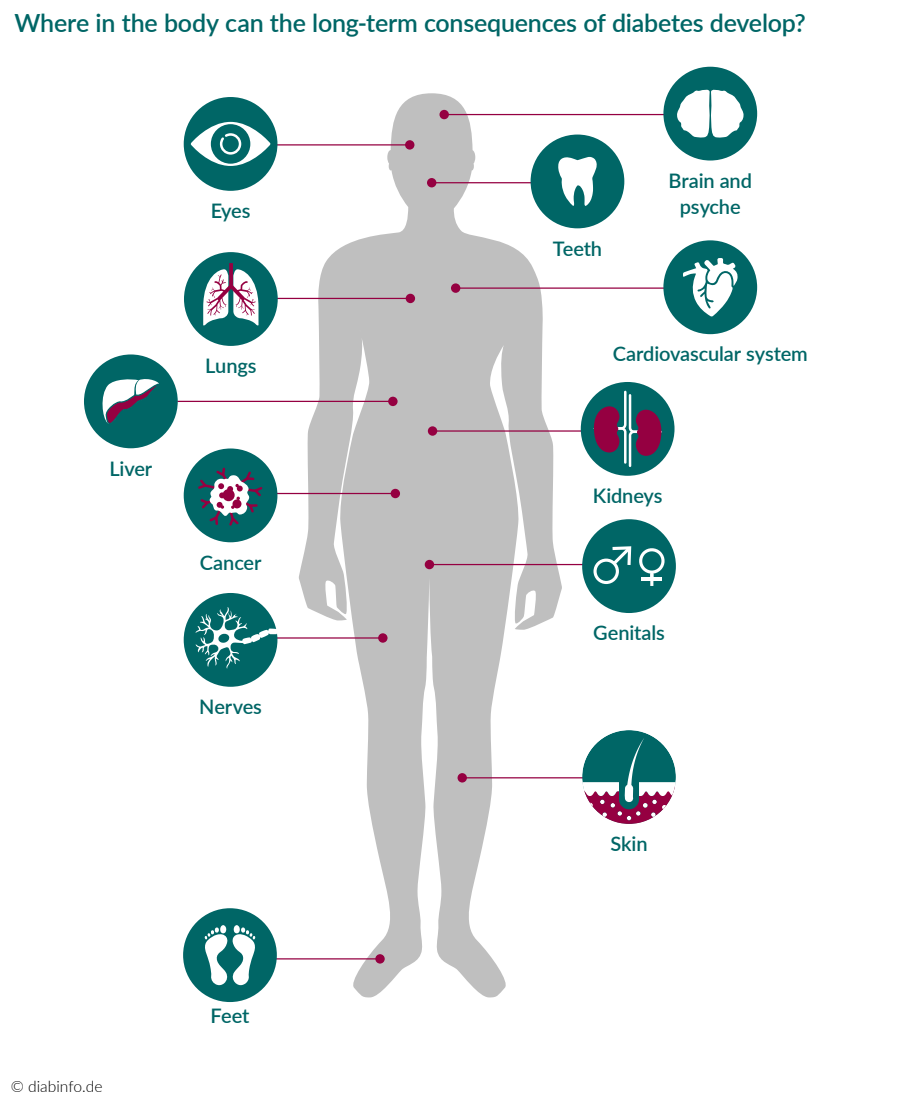
<style>
.page{position:relative;width:900px;height:1103px;background:#fff}
.page>*{position:absolute;margin:0;border:0;box-sizing:border-box;transform-origin:0 0}
.t1{font:600 25px "Lato";letter-spacing:-.01em;color:#066}
.t2{font:600 20px/26.2px "Lato";letter-spacing:-.01em;color:#066;text-align:center}
.t3{font:300 15.62px "Lato";color:#000}
</style>
<div class="page">
<svg style="left:298px;top:93px;width:265px;height:904px;fill:#bfbfbf"></svg>
<hr style="left:245px;top:144px;width:165px;height:1px;background:#950041">
<div style="left:405px;top:140px;width:9px;height:9px;background:#950041;border-radius:50%"></div>
<hr style="left:431px;top:182px;width:140px;height:1px;background:#950041">
<div style="left:427px;top:178px;width:9px;height:9px;background:#950041;border-radius:50%"></div>
<hr style="left:251px;top:298px;width:160px;height:1px;background:#950041">
<div style="left:406px;top:294px;width:9px;height:9px;background:#950041;border-radius:50%"></div>
<hr style="left:177px;top:400px;width:216px;height:2px;background:#950041">
<div style="left:388px;top:396px;width:10px;height:10px;background:#950041;border-radius:50%"></div>
<hr style="left:223px;top:637px;width:160px;height:1px;background:#950041">
<div style="left:378px;top:633px;width:10px;height:9px;background:#950041;border-radius:50%"></div>
<hr style="left:455px;top:287px;width:221px;height:2px;background:#950041">
<div style="left:451px;top:283px;width:9px;height:10px;background:#950041;border-radius:50%"></div>
<hr style="left:432px;top:430px;width:229px;height:1px;background:#950041">
<div style="left:428px;top:426px;width:9px;height:9px;background:#950041;border-radius:50%"></div>
<hr style="left:429px;top:564px;width:165px;height:1px;background:#950041">
<div style="left:425px;top:559px;width:9px;height:10px;background:#950041;border-radius:50%"></div>
<hr style="left:462px;top:777px;width:183px;height:1px;background:#950041">
<div style="left:458px;top:773px;width:9px;height:9px;background:#950041;border-radius:50%"></div>
<hr style="left:197px;top:958px;width:183px;height:1px;background:#950041">
<svg style="left:375px;top:953px;width:10px;height:10px"></svg>
<div style="left:84px;top:354px;width:94px;height:94px;background:#066;border-radius:50%"></div>
<svg style="left:102px;top:379px;width:57px;height:45px"></svg>
<div style="left:581px;top:382px;width:94px;height:93px;background:#066;border-radius:50%"></div>
<svg style="left:592px;top:389px;width:71px;height:79px"></svg>
<div style="left:663px;top:240px;width:94px;height:94px;background:#066;border-radius:50%"></div>
<svg style="left:683px;top:258px;width:55px;height:58px"></svg>
<div style="left:582px;top:519px;width:94px;height:94px;background:#066;border-radius:50%"></div>
<div style="left:593px;top:558px;width:26px;height:26px;border:3px solid #fff;border-radius:50%"></div>
<svg style="left:609px;top:546px;width:56px;height:40px"></svg>
<div style="left:184px;top:593px;width:93px;height:93px;background:#066;border-radius:50%"></div>
<svg style="left:195px;top:607px;width:82px;height:61px"></svg>
<hr style="left:236px;top:493px;width:160px;height:1px;background:#950041">
<div style="left:391px;top:488px;width:9px;height:10px;background:#950041;border-radius:50%"></div>
<div style="left:184px;top:448px;width:93px;height:94px;background:#066;border-radius:50%"></div>
<div style="left:184px;top:252px;width:94px;height:94px;background:#066;border-radius:50%"></div>
<svg style="left:203px;top:263px;width:56px;height:63px"></svg>
<div style="left:531px;top:134px;width:93px;height:94px;background:#066;border-radius:50%"></div>
<svg style="left:558px;top:156px;width:39px;height:50px"></svg>
<hr style="left:444px;top:114px;width:242px;height:1px;background:#950041">
<div style="left:440px;top:110px;width:9px;height:9px;background:#950041;border-radius:50%"></div>
<div style="left:183px;top:908px;width:94px;height:93px;background:#066;border-radius:50%"></div>
<svg style="left:205px;top:925px;width:50px;height:59px"></svg>
<div style="left:582px;top:730px;width:94px;height:93px;background:#066;border-radius:50%"></div>
<svg style="left:582px;top:737px;width:94px;height:86px"></svg>
<div style="left:184px;top:97px;width:93px;height:94px;background:#066;border-radius:50%"></div>
<svg style="left:192px;top:123px;width:77px;height:42px"></svg>
<div style="left:191px;top:122px;width:79px;height:44px;border:2px solid #fff;border-radius:50%"></div>
<div style="left:211px;top:124px;width:39px;height:40px;background:#066;border-radius:50%"></div>
<svg style="left:219px;top:133px;width:23px;height:22px"></svg>
<svg style="left:198px;top:467px;width:65px;height:59px"></svg>
<div style="left:232px;top:499px;width:9px;height:9px;background:#950041;border-radius:50%"></div>
<div style="left:223px;top:489px;width:12px;height:12px;background:#950041;border-radius:50%"></div>
<div style="left:663px;top:67px;width:94px;height:93px;background:#066;border-radius:50%"></div>
<svg style="left:677px;top:89px;width:67px;height:49px"></svg>
<p class="t1" style="left:14px;top:4px;width:793px">Where in the body can the long-term consequences of diabetes develop?</p>
<p class="t2" style="left:211px;top:197px;width:41px">Eyes</p>
<p class="t2" style="left:109px;top:454px;width:44px">Liver</p>
<p class="t2" style="left:205px;top:352px;width:53px">Lungs</p>
<p class="t2" style="left:200px;top:548px;width:63px">Cancer</p>
<p class="t2" style="left:199px;top:692px;width:64px">Nerves</p>
<p class="t3" style="left:11px;top:1075px;width:93px">© diabinfo.de</p>
<p class="t2" style="left:210px;top:1001px;width:40px">Feet</p>
<p class="t2" style="left:553px;top:234px;width:51px">Teeth</p>
<p class="t2" style="left:669px;top:166px;width:85px">Brain and psyche</p>
<p class="t2" style="left:613px;top:340px;width:197px">Cardiovascular system</p>
<p class="t2" style="left:593px;top:481px;width:71px">Kidneys</p>
<p class="t2" style="left:593px;top:619px;width:73px">Genitals</p>
<p class="t2" style="left:610px;top:829px;width:39px">Skin</p>
</div>
